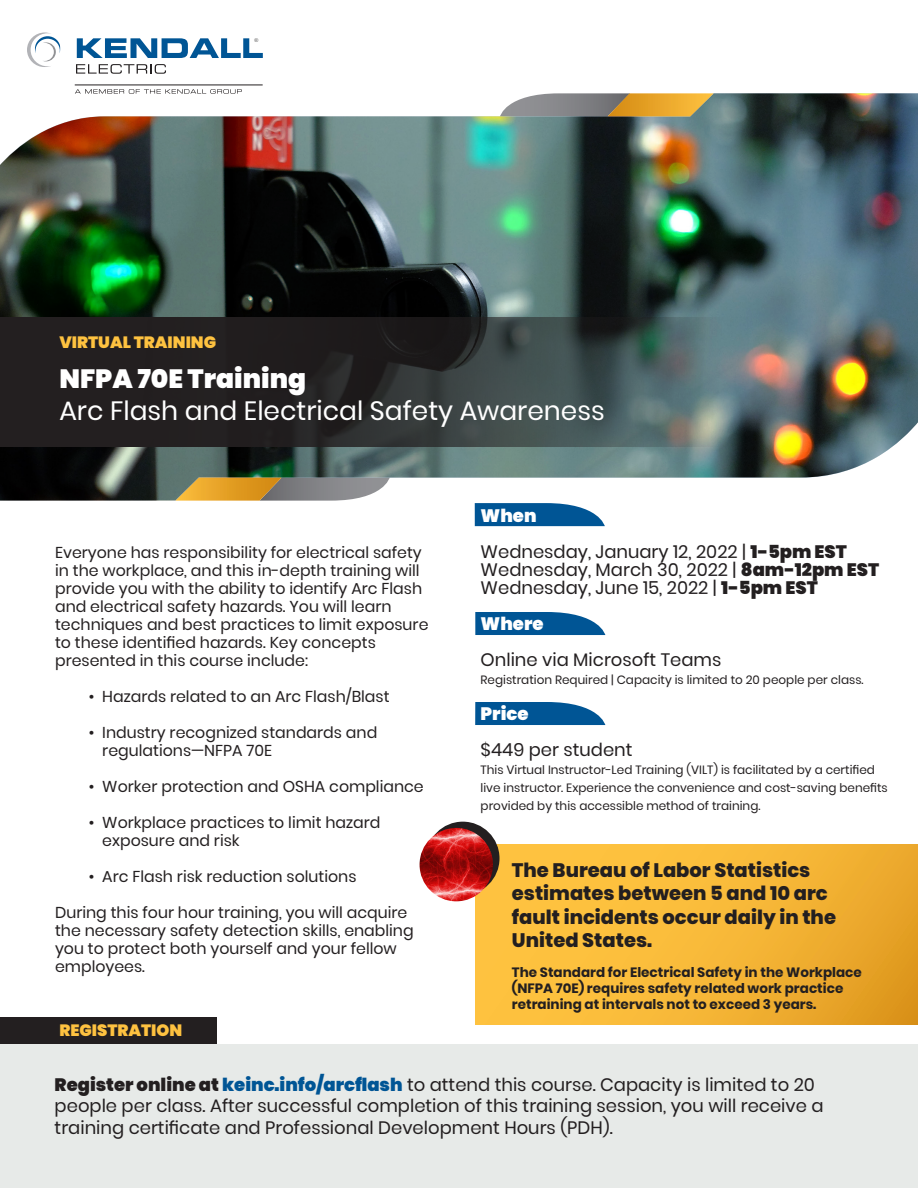
<style>
.page{position:relative;width:918px;height:1188px;background:#fff}
.page>*{position:absolute;margin:0;border:0;box-sizing:border-box;transform-origin:0 0}
.t1{font:26.4px "Poppins";color:#fff}
.t2{font:900 26.4px "Poppins";color:#fff}
.t3{font:800 19.5px/23.4px "Poppins";color:#231f20}
.t4{font:18px/21.6px "Poppins";color:#231f20}
.t5{font:900 18px "Poppins";color:#fff}
.t6{font:900 16.35px "Poppins";color:#fec240}
.t7{font:15.75px/18px "Poppins";color:#231f20}
.t8{font:700 13.5px/16.2px "Poppins";color:#231f20}
.t9{font:12px/18px "Poppins";color:#231f20}
.t10{font:5.25px "Arial";color:#5d5d5d}
.s1{font-weight:900}
.s2{font-weight:900;color:#005595}
</style>
<div class="page">
<div style="left:0;top:1044px;width:918px;height:144px;background:#e7eae8"></div>
<svg style="left:77px;top:38px;width:186px;height:20px"></svg>
<svg style="left:76px;top:64px;width:90px;height:10px"></svg>
<svg style="left:76px;top:89px;width:166px;height:3px"></svg>
<svg style="left:27px;top:32px;width:33px;height:35px"></svg>
<hr style="left:75px;top:85px;width:188px;height:1px;background:#231f20">
<img style="left:0;top:92px;width:918px;height:409px">
<svg style="left:0;top:318px;width:748px;height:129px;background:#323738"></svg>
<svg style="left:475px;top:702px;width:130px;height:23px;background:#1a669f"></svg>
<svg style="left:475px;top:503px;width:130px;height:23px;background:#1c67a0"></svg>
<svg style="left:475px;top:612px;width:130px;height:23px;background:#1a66a0"></svg>
<div style="left:0;top:1017px;width:216px;height:27px;background:#231f20"></div>
<div style="left:475px;top:844px;width:443px;height:181px;background:linear-gradient(to right,#ffc945,#e8a429)"></div>
<div style="left:426px;top:822px;width:74px;height:73px;background:#231f20;border-radius:50%"></div>
<img style="left:420px;top:828px;width:73px;height:73px;border-radius:37px">
<p class="t10" style="left:255px;top:37px;width:5px">®</p>
<p class="t6" style="left:59px;top:333px;width:158px">VIRTUAL TRAINING</p>
<p class="t2" style="left:59px;top:363px;width:248px">NFPA 70E Training</p>
<p class="t1" style="left:59px;top:395px;width:547px">Arc Flash and Electrical Safety Awareness</p>
<p class="t7" style="left:55px;top:544px;width:375px">Everyone has responsibility for electrical safety in the workplace, and this in-depth training will provide you with the ability to identify Arc Flash and electrical safety hazards. You will learn techniques and best practices to limit exposure to these identified hazards. Key concepts presented in this course include:</p>
<p class="t7" style="left:89px;top:688px;width:302px">• Hazards related to an Arc Flash/Blast</p>
<p class="t7" style="left:102px;top:724px;width:276px;text-indent:-14px">• Industry recognized standards and regulations—NFPA 70E</p>
<p class="t7" style="left:89px;top:778px;width:336px">• Worker protection and OSHA compliance</p>
<p class="t7" style="left:102px;top:814px;width:280px;text-indent:-14px">• Workplace practices to limit hazard exposure and risk</p>
<p class="t7" style="left:89px;top:868px;width:269px">• Arc Flash risk reduction solutions</p>
<p class="t7" style="left:55px;top:904px;width:360px">During this four hour training, you will acquire the necessary safety detection skills, enabling you to protect both yourself and your fellow employees.</p>
<p class="t6" style="left:59px;top:1021px;width:124px">REGISTRATION</p>
<p class="t5" style="left:481px;top:505px;width:57px">When</p>
<p class="t4" style="left:481px;top:541px;width:368px">Wednesday, January 12, 2022 | <span class="s1">1-5pm EST</span></p>
<p class="t4" style="left:481px;top:559px;width:400px">Wednesday, March 30, 2022 | <span class="s1">8am-12pm EST</span></p>
<p class="t4" style="left:481px;top:577px;width:339px">Wednesday, June 15, 2022 | <span class="s1">1-5pm EST</span></p>
<p class="t5" style="left:481px;top:613px;width:64px">Where</p>
<p class="t4" style="left:481px;top:649px;width:242px">Online via Microsoft Teams</p>
<p class="t9" style="left:481px;top:671px;width:385px">Registration Required | Capacity is limited to 20 people per class.</p>
<p class="t5" style="left:481px;top:703px;width:49px">Price</p>
<p class="t4" style="left:481px;top:739px;width:153px">$449 per student</p>
<p class="t9" style="left:481px;top:761px;width:409px">This Virtual Instructor-Led Training (VILT) is facilitated by a certified live instructor. Experience the convenience and cost-saving benefits provided by this accessible method of training.</p>
<p class="t3" style="left:512px;top:858px;width:326px">The Bureau of Labor Statistics estimates between 5 and 10 arc fault incidents occur daily in the<br>United States.</p>
<p class="t8" style="left:512px;top:964px;width:352px">The Standard for Electrical Safety in the Workplace (NFPA 70E) requires safety related work practice retraining at intervals not to exceed 3 years.</p>
<p class="t4" style="left:55px;top:1074px;width:770px"><span class="s1">Register online at</span> <span class="s2">keinc.info/arcflash</span> to attend this course. Capacity is limited to 20 people per class. After successful completion of this training session, you will receive a training certificate and Professional Development Hours (PDH).</p>
</div>
